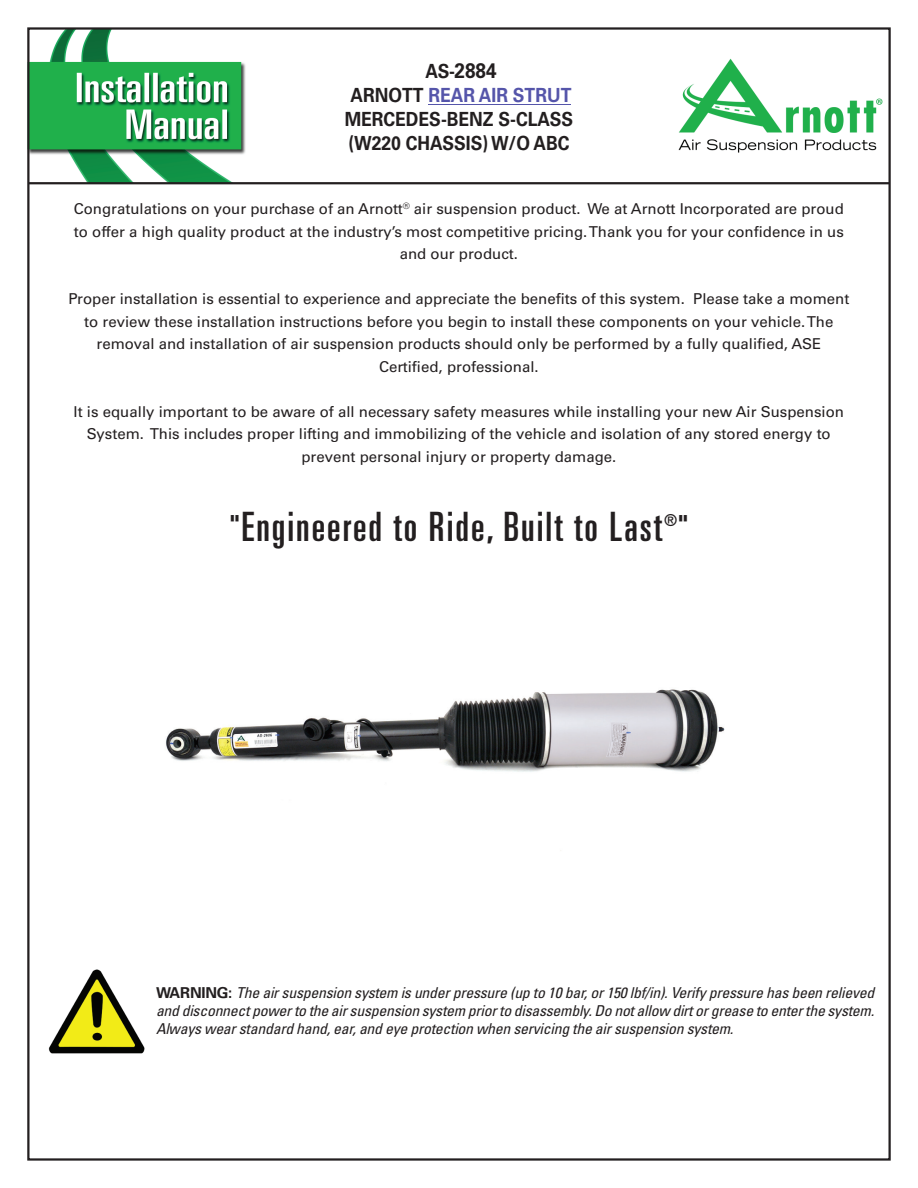
<style>
.page{position:relative;width:918px;height:1188px;background:#fff}
.page>*{position:absolute;margin:0;border:0;box-sizing:border-box;transform-origin:0 0}
.t1{font:ultra-condensed 40.5px "Univers LT Std";letter-spacing:.05em;color:#231f20}
.t2{font:ultra-condensed 36px "Univers LT Std";color:#231f20}
.t3{font:700 21px "Univers LT Std";color:#231f20;scale:.9 1}
.t4{font:700 19.5px/24px "Univers LT Std";color:#231f20;text-align:justify;scale:.9 1}
.t5{font:ultra-condensed 16.5px "Univers LT Std";color:#231f20}
.t6{font:15px/22.5px "Univers LT Std";color:#231f20;text-align:center}
.t7{font:italic condensed 15px/18px "Univers LT Std";letter-spacing:-.015em;color:#231f20;text-align:justify;scale:1.05 1}
.t8{font:8.7px "Univers LT Std";color:#231f20}
.s1{font-size:19.5px}
.s2{color:#55a}
.s3{font-weight:700;font-style:normal;font-stretch:normal}
</style>
<div class="page">
<img style="left:30px;top:30px;width:853px;height:152px">
<hr style="left:429px;top:104px;width:142px;height:1px;background:#55a">
<hr style="left:28px;top:182px;width:862px;height:2px;background:#231f20">
<img style="left:166px;top:689px;width:559px;height:162px">
<img style="left:48px;top:969px;width:97px;height:85px">
<h3 class="t3" style="left:425px;top:58px;width:81px"><span class="s1">AS-</span>2884</h3>
<h3 class="t4" style="left:345px;top:83px;width:256px">ARNOTT <span class="s2">REAR AIR STRUT </span>MERCEDES-BENZ S-CLASS W( 220 CHASSIS W) O/ ABC</h3>
<p class="t8" style="left:403px;top:201px;width:8px">®</p>
<p class="t6" style="left:74px;top:198px;width:330px">Congratulations on your purchase of an Arnott</p>
<p class="t6" style="left:74px;top:221px;width:771px">to offer a high quality product at the industry s’ most competitive pricing.Thank you for your confidence in us</p>
<p class="t6" style="left:400px;top:243px;width:120px">and our product.</p>
<p class="t6" style="left:693px;top:288px;width:158px">Please take a moment</p>
<p class="t6" style="left:587px;top:198px;width:258px">We at Arnott Incorporated are proud</p>
<p class="t6" style="left:414px;top:198px;width:168px">air suspension product.</p>
<p class="t6" style="left:68px;top:288px;width:618px">Proper installation is essential to experience and appreciate the benefits of this system.</p>
<p class="t6" style="left:84px;top:311px;width:751px">to review these installation instructions before you begin to install these components on your vehicle.The</p>
<p class="t6" style="left:97px;top:333px;width:726px">removal and installation of air suspension products should only be performed by a fully qualified, ASE</p>
<p class="t6" style="left:379px;top:356px;width:161px">Certified, professional.</p>
<p class="t6" style="left:74px;top:401px;width:772px">It is equally important to be aware of all necessary safety measures while installing your new Air Suspension<br>System. This includes proper lifting and immobilizing of the vehicle and isolation of any stored energy to prevent personal injury or property damage.</p>
<h1 class="t1" style="left:242px;top:504px;width:422px">Engineered to Ride, Built to Last</h1>
<p class="t5" style="left:664px;top:511px;width:15px">R</p>
<h2 class="t2" style="left:230px;top:508px;width:12px">"</h2>
<h2 class="t2" style="left:678px;top:508px;width:12px">"</h2>
<p class="t7" style="left:156px;top:984px;width:686px"><span class="s3">WARNING:</span> The air suspension system is under pressure (up to 10 bar, or 150 lbf i n/ .) Verify pressure has been relieved and disconnect power to the air suspension system prior to disassembly. Do not allow dirt or grease to enter the system.<br>Always wear standard hand, ear, and eye protection when servicing the air suspension system.</p>
</div>
